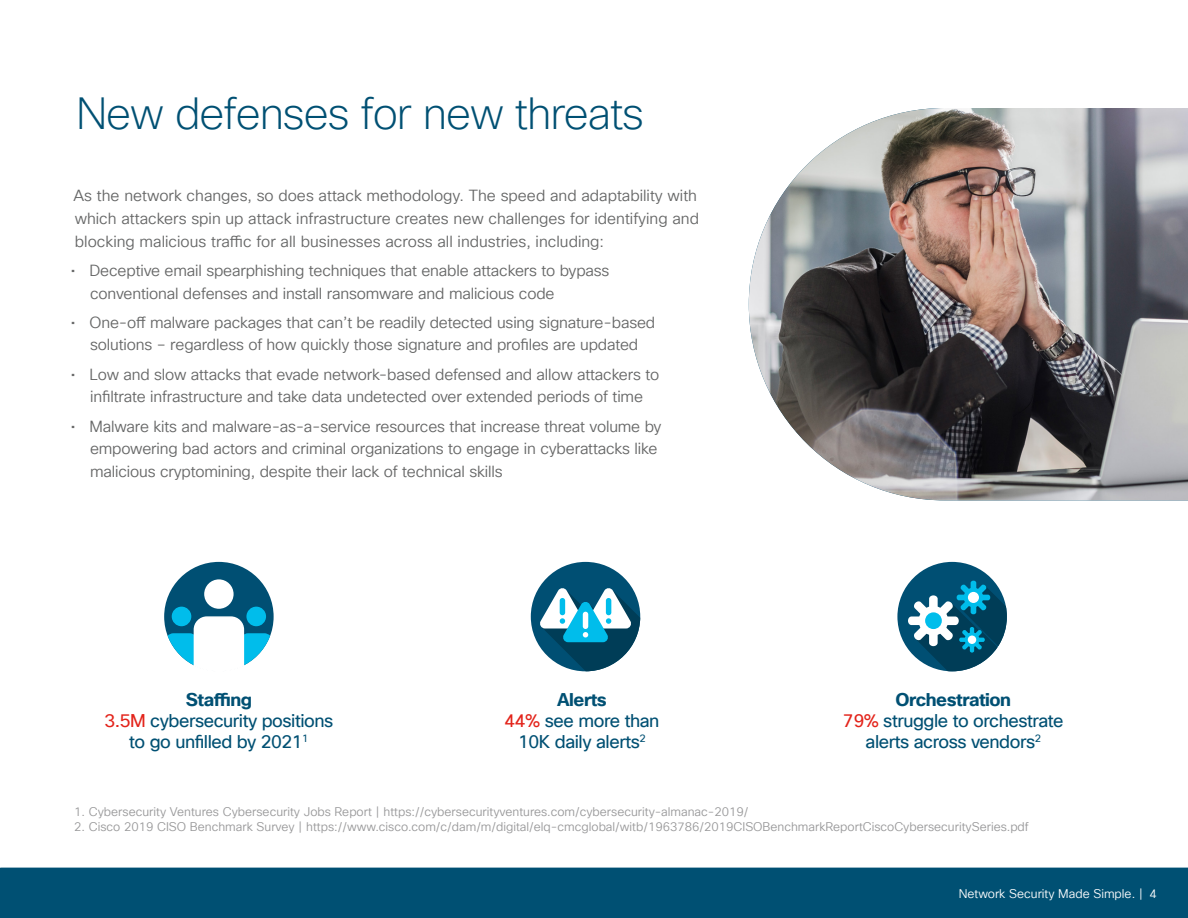
<style>
.page{position:relative;width:1188px;height:918px;background:#fff}
.page>*{position:absolute;margin:0;border:0;box-sizing:border-box;transform-origin:0 0}
.t1{font:200 43.95px "Cisco Sans TT";letter-spacing:-.025em;color:#005073}
.t2{font:18px/21px "Cisco Sans TT";letter-spacing:-.025em;color:#005073;text-align:center}
.t3{font:15.75px/22.6px "Cisco Sans TT Light";letter-spacing:-.01em;color:#666767}
.t4{font:12.3px "Cisco Sans TT Light";color:#989899}
.t5{font:12.3px "Cisco Sans TT Light";color:#fff}
.s1{font-weight:700}
.s2{color:#e3241b}
</style>
<div class="page">
<div style="left:0;top:868px;width:1188px;height:50px;background:#005073"></div>
<div style="left:164px;top:562px;width:110px;height:109px;background:#004f73;border-radius:50%"></div>
<div style="left:172px;top:607px;width:19px;height:19px;background:#00bdeb;border-radius:50%"></div>
<div style="left:246px;top:607px;width:20px;height:19px;background:#00bdeb;border-radius:50%"></div>
<div style="left:204px;top:579px;width:30px;height:30px;background:#fff;border-radius:50%"></div>
<svg style="left:168px;top:616px;width:102px;height:55px"></svg>
<div style="left:531px;top:562px;width:109px;height:109px;background:#004f73;border-radius:50%"></div>
<svg style="left:539px;top:587px;width:101px;height:84px"></svg>
<div style="left:897px;top:562px;width:110px;height:109px;background:#004f73;border-radius:50%"></div>
<svg style="left:908px;top:581px;width:99px;height:90px"></svg>
<svg style="left:965px;top:632px;width:14px;height:15px"></svg>
<div style="left:968px;top:636px;width:8px;height:8px;background:#fff;border-radius:50%"></div>
<div style="left:968px;top:592px;width:11px;height:11px;background:#fff;border-radius:50%"></div>
<img style="left:749px;top:108px;width:439px;height:392px">
<h1 class="t1" style="left:76px;top:86px;width:569px">New defenses for new threats</h1>
<p class="t3" style="left:74px;top:185px;width:627px">As the network changes, so does attack methodology. The speed and adaptability with which attackers spin up attack infrastructure creates new challenges for identifying and blocking malicious traffic for all businesses across all industries, including:</p>
<p class="t3" style="left:90px;top:260px;width:521px;text-indent:-19px">• Deceptive email spearphishing techniques that enable attackers to bypass conventional defenses and install ransomware and malicious code</p>
<p class="t3" style="left:71px;top:312px;width:586px;text-align:center">• One-off malware packages that can’t be readily detected using signature-based solutions – regardless of how quickly those signature and profiles are updated</p>
<p class="t3" style="left:71px;top:363px;width:590px;text-align:center">• Low and slow attacks that evade network-based defensed and allow attackers to infiltrate infrastructure and take data undetected over extended periods of time</p>
<p class="t3" style="left:90px;top:415px;width:573px;text-indent:-19px">• Malware kits and malware-as-a-service resources that increase threat volume by empowering bad actors and criminal organizations to engage in cyberattacks like malicious cryptomining, despite their lack of technical skills</p>
<p class="t2" style="left:104px;top:689px;width:230px"><span class="s1">Staffing<br></span><span class="s2">3.5M</span> cybersecurity positions to go unfilled by 2021<sup>1</sup></p>
<p class="t2" style="left:505px;top:689px;width:156px"><span class="s1">Alerts<br></span><span class="s2">44%</span> see more than<br>10K daily alerts<sup>2</sup></p>
<p class="t2" style="left:843px;top:689px;width:222px"><span class="s1">Orchestration<br></span><span class="s2">79%</span> struggle to orchestrate alerts across vendors<sup>2</sup></p>
<p class="t4" style="left:74px;top:804px;width:676px">1. Cybersecurity Ventures Cybersecurity Jobs Report | https://cybersecurityventures.com/cybersecurity-almanac-2019/</p>
<p class="t4" style="left:74px;top:819px;width:956px">2. Cisco 2019 CISO Benchmark Survey | https://www.cisco.com/c/dam/m/digital/elq-cmcglobal/witb/1963786/2019CISOBenchmarkReportCiscoCybersecuritySeries.pdf</p>
<p class="t5" style="left:959px;top:885px;width:199px">Network Security Made Simple. | 4</p>
</div>
